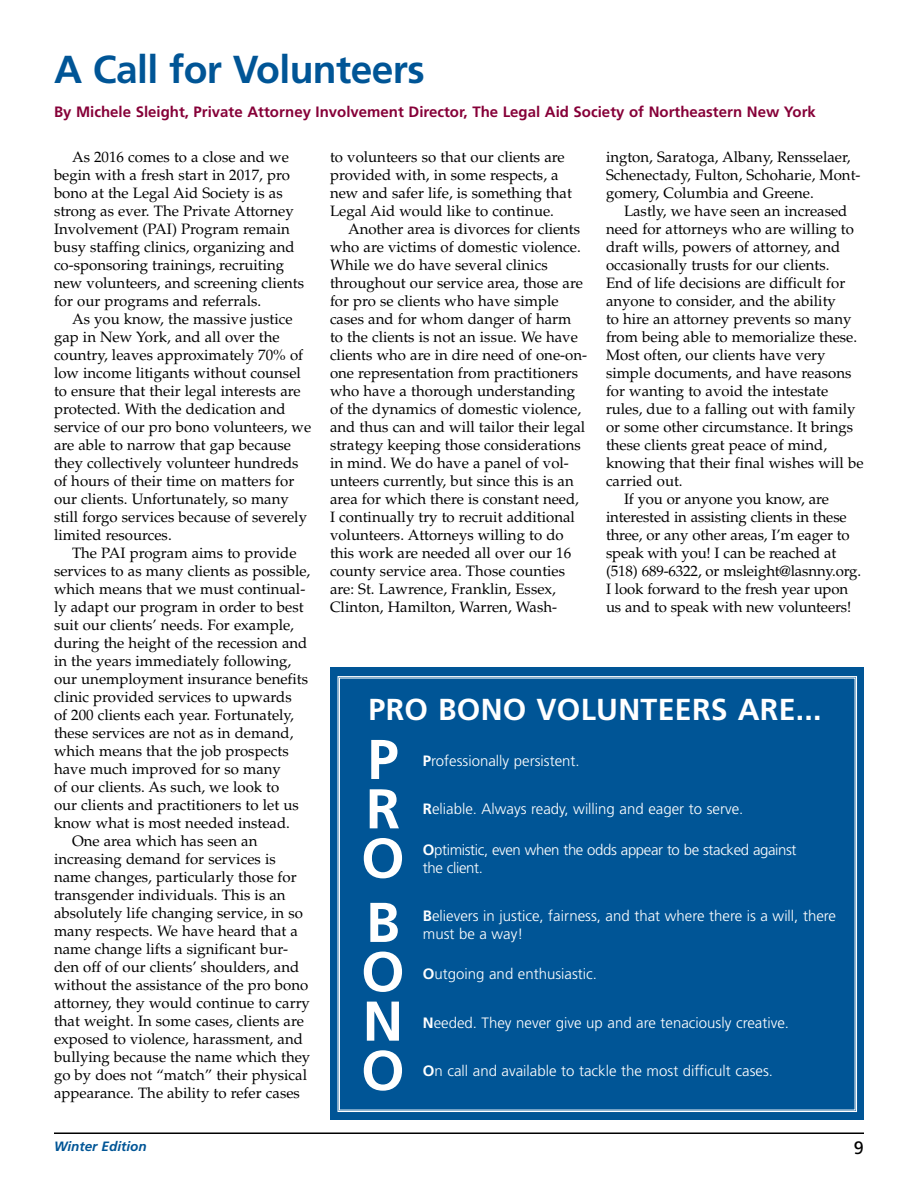
<style>
.page{position:relative;width:918px;height:1188px;background:#fff}
.page>*{position:absolute;margin:0;border:0;box-sizing:border-box;transform-origin:0 0}
.t1{font:700 55.95px/49.3px "Frutiger";color:#fff;text-align:justify}
.t2{font:700 39px "Frutiger";letter-spacing:-.015em;color:#005596}
.t3{font:700 30.3px "Frutiger";letter-spacing:.01em;color:#fff}
.t4{font:18px "Frutiger";color:#000}
.t5{font:15px/18px "Palatino";color:#000}
.t6{font:300 15px/18px "Frutiger";color:#fff}
.t7{font:700 15px "Frutiger";color:#860038}
.t8{font:300 15px/18px "Frutiger";letter-spacing:-.025em;color:#fff}
.t9{font:italic 700 13.5px "Frutiger";color:#005596}
.s1{font-weight:700}
</style>
<div class="page">
<hr style="left:54px;top:1132px;width:810px;height:2px;background:#000">
<div style="left:330px;top:667px;width:534px;height:453px;background:#005596"></div>
<svg style="left:337px;top:676px;width:520px;height:436px"></svg>
<h2 class="t2" style="left:54px;top:47px;width:372px">A Call for Volunteers</h2>
<p class="t7" style="left:54px;top:103px;width:763px">By Michele Sleight, Private Attorney Involvement Director, The Legal Aid Society of Northeastern New York</p>
<p class="t5" style="left:54px;top:148px;width:252px;text-indent:18px">As 2016 comes to a close and we begin with a fresh start in 2017, pro bono at the Legal Aid Society is as strong as ever. The Private Attorney Involvement (PAI) Program remain busy staffing clinics, organizing and co-sponsoring trainings, recruiting new volunteers, and screening clients for our programs and referrals.</p>
<p class="t5" style="left:54px;top:310px;width:259px;text-indent:18px">As you know, the massive justice gap in New York, and all over the country, leaves approximately 70% of low income litigants without counsel to ensure that their legal interests are protected. With the dedication and service of our pro bono volunteers, we are able to narrow that gap because they collectively volunteer hundreds of hours of their time on matters for our clients. Unfortunately, so many still forgo services because of severely limited resources.</p>
<p class="t5" style="left:72px;top:544px;width:226px">The PAI program aims to provide</p>
<p class="t5" style="left:54px;top:562px;width:258px">services to as many clients as possible,</p>
<p class="t5" style="left:54px;top:580px;width:253px">which means that we must continual-</p>
<p class="t5" style="left:54px;top:598px;width:251px">ly adapt our program in order to best</p>
<p class="t5" style="left:54px;top:616px;width:241px">suit our clients’ needs. For example,</p>
<p class="t5" style="left:54px;top:634px;width:255px">during the height of the recession and</p>
<p class="t5" style="left:54px;top:652px;width:239px">in the years immediately following,</p>
<p class="t5" style="left:54px;top:670px;width:256px">our unemployment insurance benefits</p>
<p class="t5" style="left:54px;top:688px;width:239px">clinic provided services to upwards</p>
<p class="t5" style="left:54px;top:706px;width:242px">of 200 clients each year. Fortunately,</p>
<p class="t5" style="left:54px;top:724px;width:241px">these services are not as in demand,</p>
<p class="t5" style="left:54px;top:742px;width:236px">which means that the job prospects</p>
<p class="t5" style="left:54px;top:760px;width:228px">have much improved for so many</p>
<p class="t5" style="left:54px;top:778px;width:227px">of our clients. As such, we look to</p>
<p class="t5" style="left:54px;top:796px;width:246px">our clients and practitioners to let us</p>
<p class="t5" style="left:54px;top:814px;width:237px">know what is most needed instead.</p>
<p class="t5" style="left:72px;top:832px;width:187px">One area which has seen an</p>
<p class="t5" style="left:54px;top:850px;width:223px">increasing demand for services is</p>
<p class="t5" style="left:54px;top:868px;width:244px">name changes, particularly those for</p>
<p class="t5" style="left:54px;top:886px;width:233px">transgender individuals. This is an</p>
<p class="t5" style="left:54px;top:904px;width:251px">absolutely life changing service, in so</p>
<p class="t5" style="left:54px;top:922px;width:246px">many respects. We have heard that a</p>
<p class="t5" style="left:54px;top:940px;width:236px">name change lifts a significant bur-</p>
<p class="t5" style="left:54px;top:958px;width:247px">den off of our clients’ shoulders, and</p>
<p class="t5" style="left:54px;top:976px;width:256px">without the assistance of the pro bono</p>
<p class="t5" style="left:54px;top:994px;width:258px">attorney, they would continue to carry</p>
<p class="t5" style="left:54px;top:1012px;width:252px">that weight. In some cases, clients are</p>
<p class="t5" style="left:54px;top:1030px;width:250px">exposed to violence, harassment, and</p>
<p class="t5" style="left:54px;top:1048px;width:258px">bullying because the name which they</p>
<p class="t5" style="left:54px;top:1066px;width:255px">go by does not “match” their physical</p>
<p class="t5" style="left:54px;top:1084px;width:247px">appearance. The ability to refer cases</p>
<p class="t5" style="left:330px;top:148px;width:243px">to volunteers so that our clients are provided with, in some respects, a new and safer life, is something that Legal Aid would like to continue.</p>
<p class="t5" style="left:330px;top:220px;width:259px;text-indent:18px">Another area is divorces for clients who are victims of domestic violence.<br>While we do have several clinics throughout our service area, those are for pro se clients who have simple cases and for whom danger of harm to the clients is not an issue. We have clients who are in dire need of one-on&shy;one representation from practitioners who have a thorough understanding of the dynamics of domestic violence, and thus can and will tailor their legal strategy keeping those considerations in mind. We do have a panel of vol&shy;unteers currently, but since this is an area for which there is constant need, I continually try to recruit additional volunteers. Attorneys willing to do this work are needed all over our 16 county service area. Those counties are: St. Lawrence, Franklin, Essex, Clinton, Hamilton, Warren, Wash-</p>
<p class="t5" style="left:606px;top:148px;width:256px">ington, Saratoga, Albany, Rensselaer,<br>Schenectady, Fulton, Schoharie, Mont&shy;gomery, Columbia and Greene.</p>
<p class="t5" style="left:624px;top:202px;width:225px">Lastly, we have seen an increased</p>
<p class="t5" style="left:606px;top:220px;width:250px">need for attorneys who are willing to</p>
<p class="t5" style="left:606px;top:238px;width:236px">draft wills, powers of attorney, and</p>
<p class="t5" style="left:606px;top:256px;width:225px">occasionally trusts for our clients.</p>
<p class="t5" style="left:606px;top:274px;width:241px">End of life decisions are difficult for</p>
<p class="t5" style="left:606px;top:292px;width:231px">anyone to consider, and the ability</p>
<p class="t5" style="left:606px;top:310px;width:247px">to hire an attorney prevents so many</p>
<p class="t5" style="left:606px;top:328px;width:253px">from being able to memorialize these.</p>
<p class="t5" style="left:606px;top:346px;width:221px">Most often, our clients have very</p>
<p class="t5" style="left:606px;top:364px;width:247px">simple documents, and have reasons</p>
<p class="t5" style="left:606px;top:382px;width:224px">for wanting to avoid the intestate</p>
<p class="t5" style="left:606px;top:400px;width:251px">rules, due to a falling out with family</p>
<p class="t5" style="left:606px;top:418px;width:249px">or some other circumstance. It brings</p>
<p class="t5" style="left:606px;top:436px;width:223px">these clients great peace of mind,</p>
<p class="t5" style="left:606px;top:454px;width:259px">knowing that their final wishes will be</p>
<p class="t5" style="left:606px;top:472px;width:78px">carried out.</p>
<p class="t5" style="left:624px;top:490px;width:206px">If you or anyone you know, are</p>
<p class="t5" style="left:606px;top:508px;width:242px">interested in assisting clients in these</p>
<p class="t5" style="left:606px;top:526px;width:245px">three, or any other areas, I’m eager to</p>
<p class="t5" style="left:606px;top:544px;width:232px">speak with you! I can be reached at</p>
<p class="t5" style="left:606px;top:562px;width:257px">(518) 689-6322, or msleight@lasnny.org.</p>
<p class="t5" style="left:606px;top:580px;width:244px">I look forward to the fresh year upon</p>
<p class="t5" style="left:606px;top:598px;width:247px">us and to speak with new volunteers!</p>
<h3 class="t3" style="left:369px;top:692px;width:455px">PRO BONO VOLUNTEERS ARE...</h3>
<h1 class="t1" style="left:361px;top:735px;width:45px">P R O</h1>
<h1 class="t1" style="left:361px;top:898px;width:45px">B O N O</h1>
<p class="t6" style="left:423px;top:752px;width:158px"><span class="s1">P</span>rofessionally persistent.</p>
<p class="t6" style="left:423px;top:800px;width:322px"><span class="s1">R</span>eliable. Always ready, willing and eager to serve.</p>
<p class="t8" style="left:423px;top:841px;width:375px"><span class="s1">O</span>ptimistic, even when the odds appear to be stacked against the client.</p>
<p class="t6" style="left:423px;top:907px;width:415px"><span class="s1">B</span>elievers in justice, fairness, and that where there is a will, there must be a way!</p>
<p class="t6" style="left:423px;top:965px;width:176px"><span class="s1">O</span>utgoing and enthusiastic.</p>
<p class="t6" style="left:423px;top:1014px;width:368px"><span class="s1">N</span>eeded. They never give up and are tenaciously creative.</p>
<p class="t6" style="left:423px;top:1062px;width:352px"><span class="s1">O</span>n call and available to tackle the most difficult cases.</p>
<p class="t9" style="left:54px;top:1139px;width:94px">Winter Edition</p>
<p class="t4" style="left:854px;top:1137px;width:12px">9</p>
</div>
